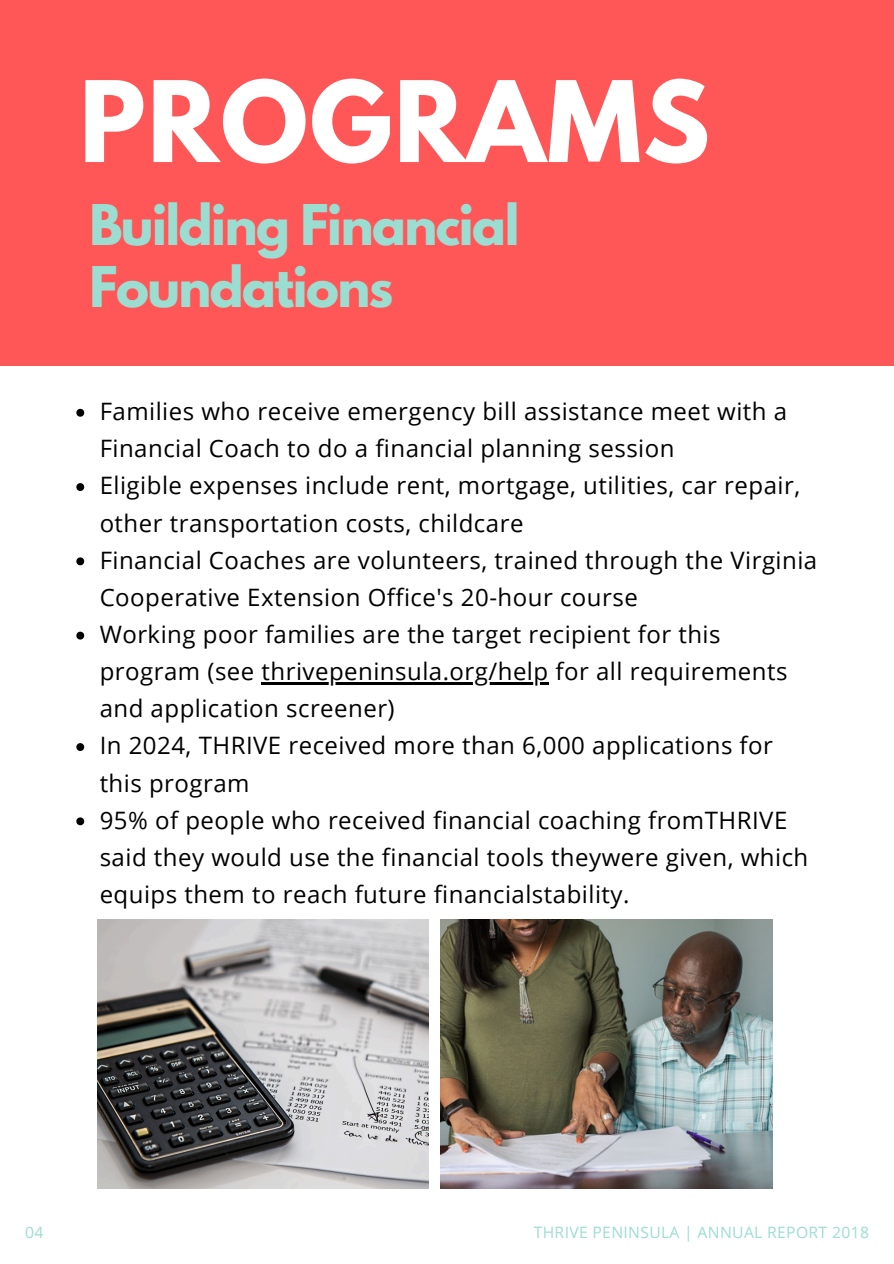
<style>
.page{position:relative;width:894px;height:1264px;background:#fff}
.page>*{position:absolute;margin:0;border:0;box-sizing:border-box;transform-origin:0 0}
.t1{font:700 99.3px "League Spartan";letter-spacing:.02em;color:#fff}
.t2{font:700 49.65px/61.8px "League Spartan";letter-spacing:-.03em;color:#9cddd2}
.t3{font:24px/37.2px "Open Sans";letter-spacing:.02em;color:#000}
.t4{font:15.75px "Open Sans";letter-spacing:.02em;color:#9cddd2}
</style>
<div class="page">
<div style="left:0;top:0;width:893px;height:366px;background:#ff5757"></div>
<svg style="left:76px;top:409px;width:8px;height:8px"></svg>
<svg style="left:76px;top:483px;width:8px;height:8px"></svg>
<svg style="left:76px;top:557px;width:8px;height:8px"></svg>
<svg style="left:76px;top:631px;width:8px;height:8px"></svg>
<hr style="left:261px;top:682px;width:287px;height:2px;background:#000">
<svg style="left:76px;top:743px;width:8px;height:8px"></svg>
<svg style="left:76px;top:817px;width:8px;height:8px"></svg>
<img style="left:98px;top:919px;width:331px;height:269px">
<img style="left:440px;top:919px;width:332px;height:269px">
<h1 class="t1" style="left:79px;top:73px;width:631px">PROGRAMS</h1>
<p class="t2" style="left:89px;top:200px;width:431px">Building Financial<br>Foundations</p>
<h2 class="t3" style="left:100px;top:392px;width:688px">Families who receive emergency bill assistance meet with a<br>Financial Coach to do a financial planning session</h2>
<p class="t3" style="left:100px;top:466px;width:701px">Eligible expenses include rent, mortgage, utilities, car repair, other transportation costs, childcare</p>
<p class="t3" style="left:100px;top:540px;width:719px">Financial Coaches are volunteers, trained through the Virginia<br>Cooperative Extension Office's 20-hour course</p>
<p class="t3" style="left:100px;top:615px;width:689px">Working poor families are the target recipient for this program (see thrivepeninsula.org/help for all requirements</p>
<p class="t3" style="left:100px;top:689px;width:674px">and application screener)<br>In 2024, THRIVE received more than 6,000 applications for</p>
<p class="t3" style="left:100px;top:763px;width:710px">this program<br>95% of people who received financial coaching fromTHRIVE said they would use the financial tools theywere given, which</p>
<p class="t3" style="left:100px;top:875px;width:531px">equips them to reach future financialstability.</p>
<p class="t4" style="left:25px;top:1220px;width:20px">04</p>
<p class="t4" style="left:533px;top:1220px;width:336px">THRIVE PENINSULA | ANNUAL REPORT 2018</p>
</div>
